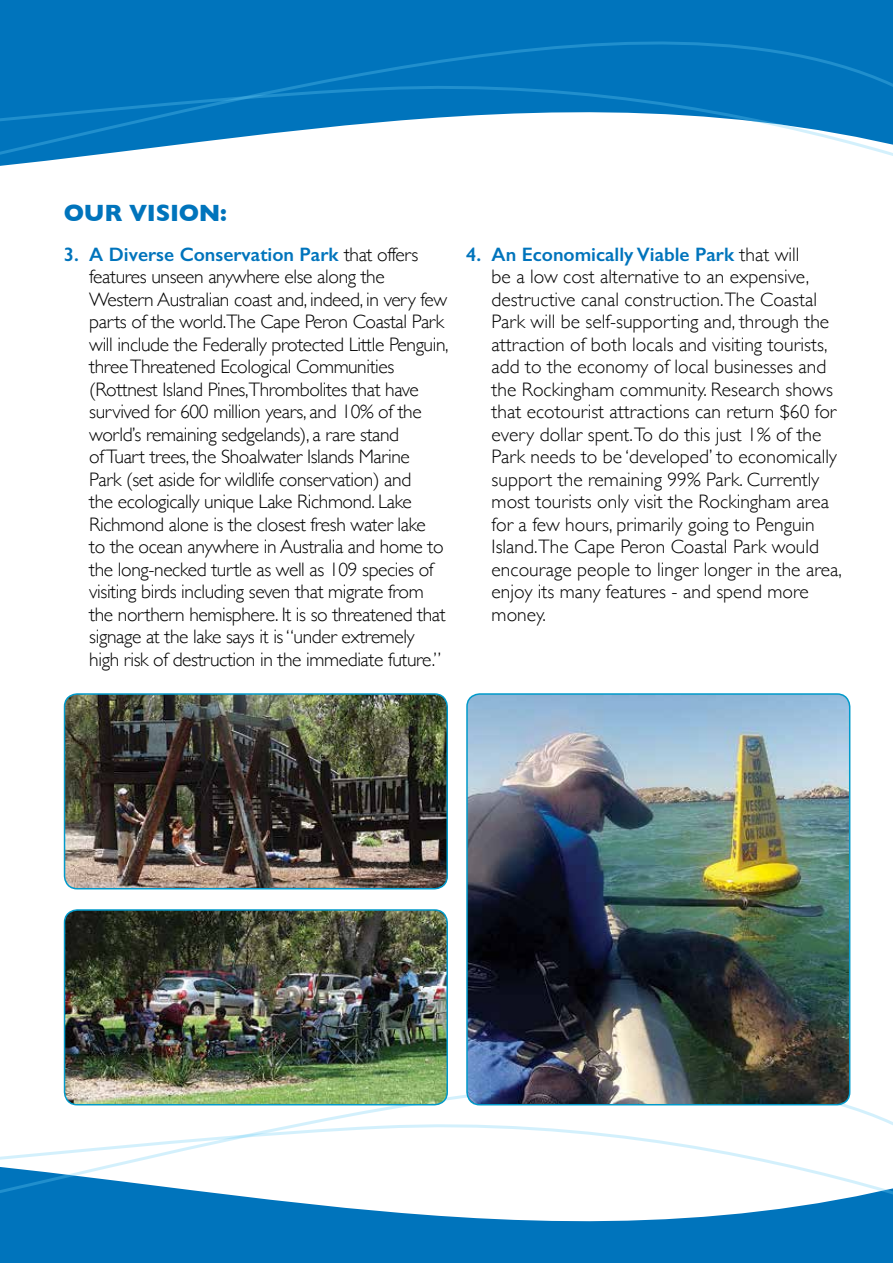
<style>
.page{position:relative;width:893px;height:1263px;background:#fff}
.page>*{position:absolute;margin:0;border:0;box-sizing:border-box;transform-origin:0 0}
.t1{font:700 24px "Gill Sans";letter-spacing:-.01em;color:#0074bc}
.t2{font:300 19.5px/22.5px "Gill Sans";letter-spacing:-.02em;color:#000}
.t3{font:300 19.5px/22.5px "Gill Sans";color:#000}
.s1{font-weight:600;color:#0074bc}
</style>
<div class="page">
<div style="left:0;top:0;width:893px;height:12px;background:#0074bc"></div>
<div style="left:0;top:12px;width:893px;height:36px;background:#0074bc"></div>
<svg style="left:0;top:1086px;width:893px;height:177px"></svg>
<svg style="left:0;top:48px;width:893px;height:118px"></svg>
<img style="left:467px;top:694px;width:383px;height:411px">
<div style="left:466px;top:693px;width:384px;height:412px;border:2px solid #009aca;border-radius:13px"></div>
<img style="left:65px;top:694px;width:382px;height:195px">
<div style="left:64px;top:693px;width:384px;height:196px;border:2px solid #009aca;border-radius:13px"></div>
<img style="left:65px;top:910px;width:382px;height:195px">
<div style="left:64px;top:909px;width:384px;height:196px;border:2px solid #009aca;border-radius:13px"></div>
<p class="t1" style="left:64px;top:193px;width:165px">OUR VISION:</p>
<p class="t2" style="left:89px;top:242px;width:361px;text-indent:-26px"><span class="s1">3. A Diverse Conservation Park</span> that offers features unseen anywhere else along the Western Australian coast and, indeed, in very few parts of the world.The Cape Peron Coastal Park will include the Federally protected Little Penguin, three Threatened Ecological Communities (Rottnest Island Pines,Thrombolites that have survived for 600 million years, and 10% of the world’s remaining sedgelands), a rare stand<br>of Tuart trees, the Shoalwater Islands Marine<br>Park (set aside for wildlife conservation) and<br>the ecologically unique Lake Richmond. Lake Richmond alone is the closest fresh water lake<br>to the ocean anywhere in Australia and home to the long-necked turtle as well as 109 species of visiting birds including seven that migrate from the northern hemisphere. It is so threatened that signage at the lake says it is “under extremely high risk of destruction in the immediate future.”</p>
<p class="t3" style="left:492px;top:242px;width:352px;text-indent:-26px"><span class="s1">4. An Economically Viable Park</span> that will<br>be a low cost alternative to an expensive, destructive canal construction.The Coastal Park will be self-supporting and, through the attraction of both locals and visiting tourists, add to the economy of local businesses and the Rockingham community. Research shows that ecotourist attractions can return $60 for every dollar spent.To do this just 1% of the Park needs to be ‘developed’ to economically support the remaining 99% Park. Currently most tourists only visit the Rockingham area for a few hours, primarily going to Penguin Island.The Cape Peron Coastal Park would encourage people to linger longer in the area, enjoy its many features - and spend more money.</p>
</div>
